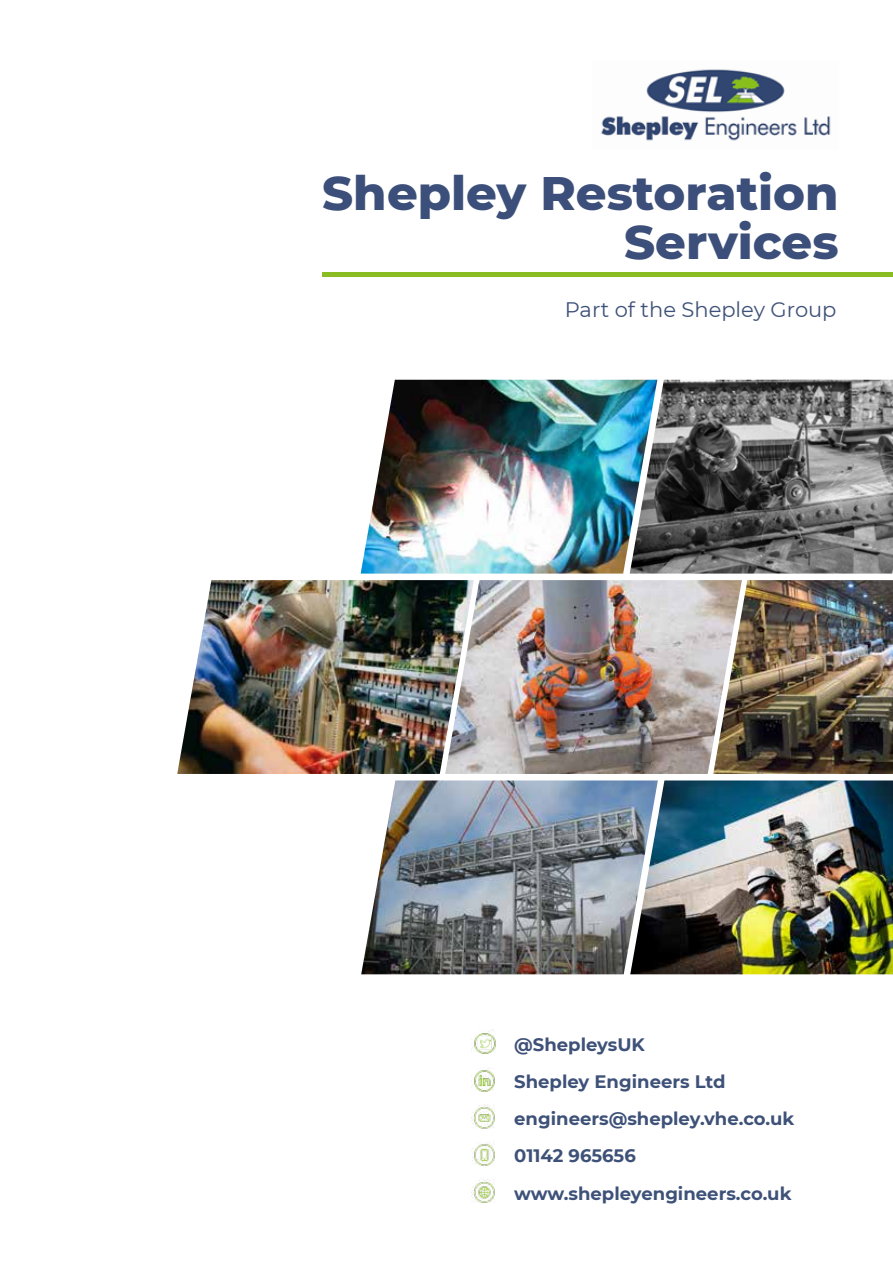
<style>
.page{position:relative;width:893px;height:1263px;background:#fff}
.page>*{position:absolute;margin:0;border:0;box-sizing:border-box;transform-origin:0 0}
.t1{font:800 48px/49.5px "Montserrat";color:#3c4f7a;text-align:right}
.t2{font:21px "Montserrat";color:#3e5178}
.t3{font:700 18px/37.2px "Montserrat";color:#3e5178}
</style>
<div class="page">
<img style="left:361px;top:380px;width:269px;height:194px">
<img style="left:630px;top:380px;width:263px;height:194px">
<img style="left:474px;top:580px;width:239px;height:194px">
<img style="left:713px;top:580px;width:180px;height:194px">
<img style="left:361px;top:780px;width:269px;height:194px">
<img style="left:630px;top:780px;width:263px;height:194px">
<img style="left:177px;top:580px;width:297px;height:194px">
<hr style="left:322px;top:272px;width:571px;height:4px;background:#89bd23">
<img style="left:601px;top:69px;width:230px;height:72px">
<img style="left:474px;top:1030px;width:22px;height:24px">
<img style="left:471px;top:1068px;width:24px;height:24px">
<img style="left:471px;top:1104px;width:24px;height:25px">
<img style="left:472px;top:1142px;width:23px;height:24px">
<img style="left:471px;top:1179px;width:24px;height:24px">
<h1 class="t1" style="left:322px;top:165px;width:518px">Shepley Restoration<br>Services</h1>
<p class="t2" style="left:565px;top:295px;width:273px">Part of the Shepley Group</p>
<p class="t3" style="left:514px;top:1025px;width:213px">@ShepleysUK<br>Shepley Engineers Ltd</p>
<p class="t3" style="left:514px;top:1099px;width:282px">engineers@shepley.vhe.co.uk<br>01142 965656 www.shepleyengineers.co.uk</p>
</div>
